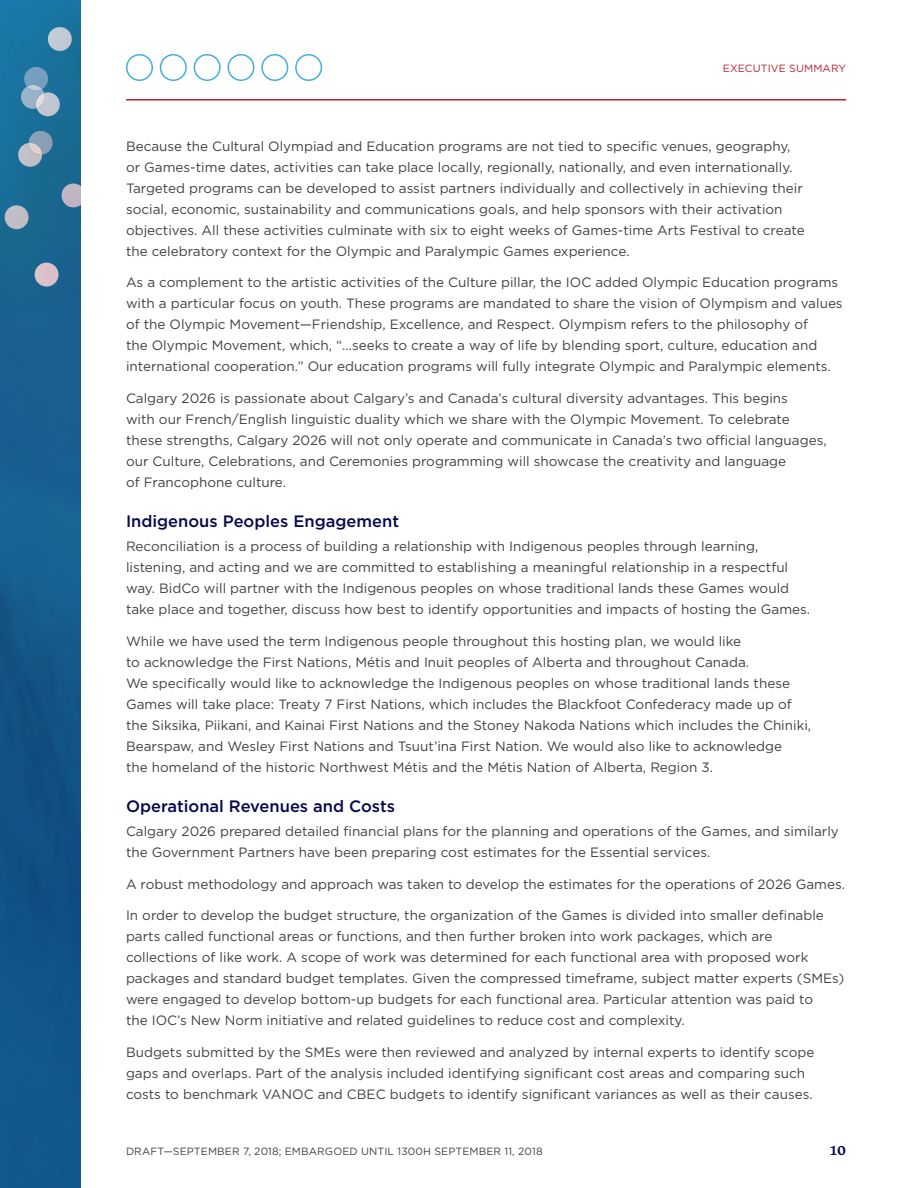
<style>
.page{position:relative;width:918px;height:1188px;background:#fff}
.page>*{position:absolute;margin:0;border:0;box-sizing:border-box;transform-origin:0 0}
.t1{font:500 16.5px "Gotham";color:#07074e}
.t2{font:13.5px/21px "Gotham";color:#414042}
.t3{font:700 13.5px "Livory";color:#07074e}
.t4{font:10.5px "Gotham";letter-spacing:.01em;color:#414042}
.t5{font:10.5px "Gotham";letter-spacing:.01em;color:#be1e2d}
</style>
<div class="page">
<div style="left:0;top:0;width:81px;height:1188px;background:linear-gradient(to bottom,#1b6d98,#0e4d84)"></div>
<div style="left:48px;top:27px;width:24px;height:24px;background:#c2cbd5;border-radius:50%"></div>
<svg style="left:21px;top:67px;width:39px;height:49px;background:#6e9bb8"></svg>
<svg style="left:18px;top:131px;width:35px;height:36px"></svg>
<svg style="left:62px;top:184px;width:19px;height:23px"></svg>
<div style="left:5px;top:205px;width:24px;height:24px;background:#c0bdc5;border-radius:50%"></div>
<div style="left:35px;top:263px;width:24px;height:24px;background:#dbc0cb;border-radius:50%"></div>
<hr style="left:126px;top:99px;width:720px;height:1px;background:#be1e2d">
<div style="left:126px;top:54px;width:27px;height:27px;border:2px solid #44ade2;border-radius:50%"></div>
<div style="left:160px;top:54px;width:27px;height:27px;border:2px solid #44ade2;border-radius:50%"></div>
<div style="left:194px;top:54px;width:27px;height:27px;border:2px solid #44ade2;border-radius:50%"></div>
<div style="left:228px;top:54px;width:27px;height:27px;border:2px solid #44ade2;border-radius:50%"></div>
<div style="left:261px;top:54px;width:27px;height:27px;border:2px solid #44ade2;border-radius:50%"></div>
<div style="left:295px;top:54px;width:27px;height:27px;border:2px solid #44ade2;border-radius:50%"></div>
<p class="t5" style="left:723px;top:62px;width:125px">EXECUTIVE SUMMARY</p>
<p class="t2" style="left:126px;top:135px;width:680px">Because the Cultural Olympiad and Education programs are not tied to specific venues, geography, or Games-time dates, activities can take place locally, regionally, nationally, and even internationally.<br>Targeted programs can be developed to assist partners individually and collectively in achieving their social, economic, sustainability and communications goals, and help sponsors with their activation objectives. All these activities culminate with six to eight weeks of Games-time Arts Festival to create the celebratory context for the Olympic and Paralympic Games experience.</p>
<p class="t2" style="left:126px;top:272px;width:718px">As a complement to the artistic activities of the Culture pillar, the IOC added Olympic Education programs with a particular focus on youth. These programs are mandated to share the vision of Olympism and values of the Olympic Movement—Friendship, Excellence, and Respect. Olympism refers to the philosophy of<br>the Olympic Movement, which, “…seeks to create a way of life by blending sport, culture, education and international cooperation.” Our education programs will fully integrate Olympic and Paralympic elements.</p>
<p class="t2" style="left:126px;top:387px;width:702px">Calgary 2026 is passionate about Calgary’s and Canada’s cultural diversity advantages. This begins<br>with our French/English linguistic duality which we share with the Olympic Movement. To celebrate these strengths, Calgary 2026 will not only operate and communicate in Canada’s two official languages, our Culture, Celebrations, and Ceremonies programming will showcase the creativity and language<br>of Francophone culture.</p>
<p class="t1" style="left:126px;top:512px;width:275px">Indigenous Peoples Engagement</p>
<p class="t2" style="left:126px;top:536px;width:684px">Reconciliation is a process of building a relationship with Indigenous peoples through learning, listening, and acting and we are committed to establishing a meaningful relationship in a respectful way. BidCo will partner with the Indigenous peoples on whose traditional lands these Games would take place and together, discuss how best to identify opportunities and impacts of hosting the Games.</p>
<p class="t2" style="left:126px;top:630px;width:687px">While we have used the term Indigenous people throughout this hosting plan, we would like<br>to acknowledge the First Nations, Métis and Inuit peoples of Alberta and throughout Canada.<br>We specifically would like to acknowledge the Indigenous peoples on whose traditional lands these Games will take place: Treaty 7 First Nations, which includes the Blackfoot Confederacy made up of the Siksika, Piikani, and Kainai First Nations and the Stoney Nakoda Nations which includes the Chiniki, Bearspaw, and Wesley First Nations and Tsuut’ina First Nation. We would also like to acknowledge<br>the homeland of the historic Northwest Métis and the Métis Nation of Alberta, Region 3.</p>
<p class="t1" style="left:126px;top:797px;width:271px">Operational Revenues and Costs</p>
<p class="t2" style="left:126px;top:821px;width:714px">Calgary 2026 prepared detailed financial plans for the planning and operations of the Games, and similarly the Government Partners have been preparing cost estimates for the Essential services.</p>
<p class="t2" style="left:126px;top:873px;width:718px">A robust methodology and approach was taken to develop the estimates for the operations of 2026 Games.</p>
<p class="t2" style="left:126px;top:905px;width:720px">In order to develop the budget structure, the organization of the Games is divided into smaller definable parts called functional areas or functions, and then further broken into work packages, which are collections of like work. A scope of work was determined for each functional area with proposed work packages and standard budget templates. Given the compressed timeframe, subject matter experts (SMEs) were engaged to develop bottom-up budgets for each functional area. Particular attention was paid to<br>the IOC’s New Norm initiative and related guidelines to reduce cost and complexity.</p>
<p class="t2" style="left:126px;top:1041px;width:690px">Budgets submitted by the SMEs were then reviewed and analyzed by internal experts to identify scope gaps and overlaps. Part of the analysis included identifying significant cost areas and comparing such costs to benchmark VANOC and CBEC budgets to identify significant variances as well as their causes.</p>
<p class="t4" style="left:126px;top:1146px;width:418px">DRAFT—SEPTEMBER 7, 2018; EMBARGOED UNTIL 1300H SEPTEMBER 11, 2018</p>
<p class="t3" style="left:830px;top:1143px;width:17px">10</p>
</div>
